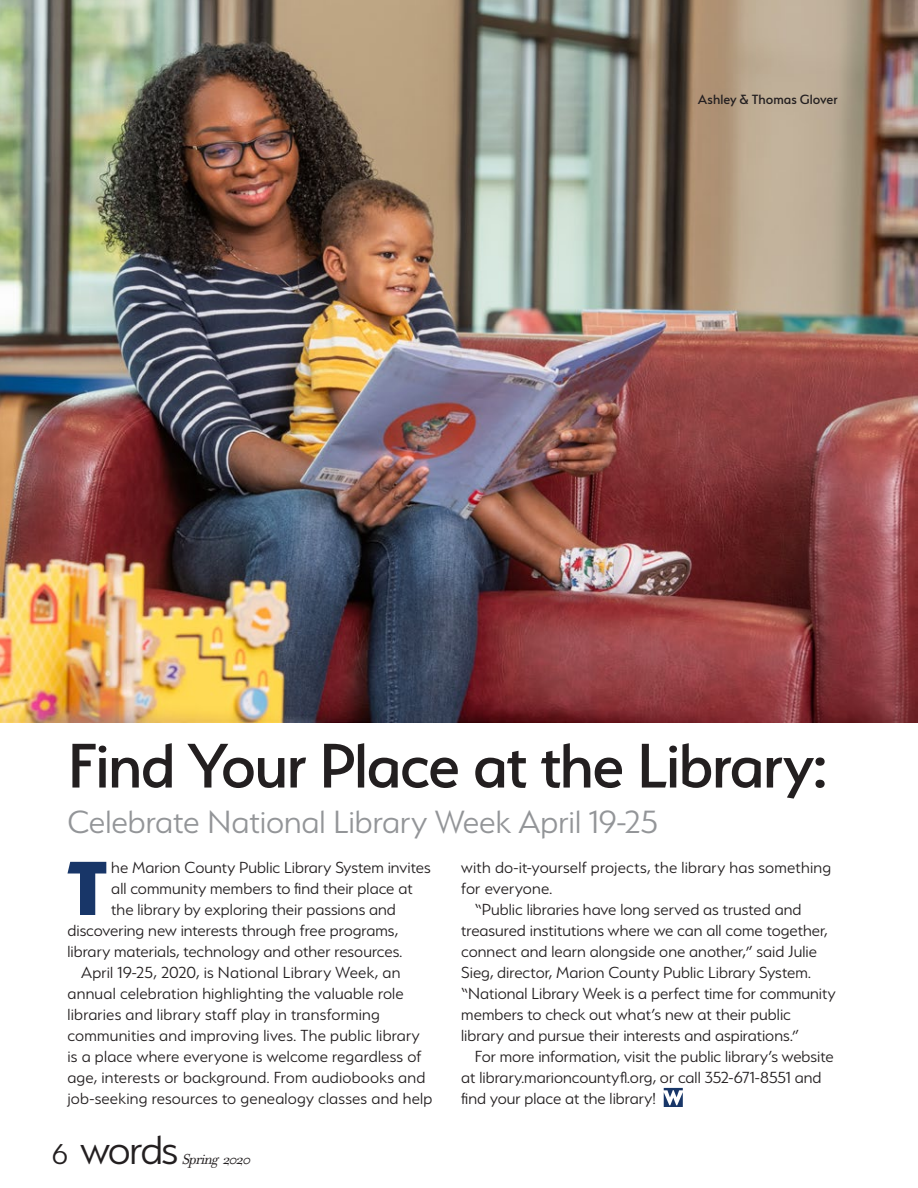
<style>
.page{position:relative;width:918px;height:1188px;background:#fff}
.page>*{position:absolute;margin:0;border:0;box-sizing:border-box;transform-origin:0 0}
.t1{font:800 85.8px "Serenity";color:#183668}
.t2{font:500 70.5px "Serenity";letter-spacing:-.025em;color:#231f20}
.t3{font:300 45.6px "Serenity";letter-spacing:-.035em;color:#231f20}
.t4{font:300 36px "Serenity";color:#939598}
.t5{font:300 18px "Serenity";color:#231f20}
.t6{font:italic 15.6px "Filosofia OT";color:#231f20}
.t7{font:500 15px "Serenity";color:#231f20}
.s1{font-size:32.1px}
</style>
<div class="page">
<svg style="left:664px;top:1088px;width:19px;height:19px"></svg>
<img style="left:0;top:0;width:918px;height:723px">
<p class="t7" style="left:698px;top:92px;width:141px">Ashley &amp; Thomas Glover</p>
<h2 class="t2" style="left:68px;top:728px;width:761px">Find Your Place at the Library:</h2>
<h3 class="t4" style="left:68px;top:803px;width:592px">Celebrate National Library Week April 19-25</h3>
<h1 class="t1" style="left:67px;top:839px;width:42px">T</h1>
<p class="t5" style="left:111px;top:858px;width:321px">he Marion County Public Library System invites</p>
<p class="t5" style="left:461px;top:858px;width:371px">with do-it-yourself projects, the library has something</p>
<p class="t5" style="left:461px;top:879px;width:93px">for everyone.</p>
<p class="t5" style="left:475px;top:900px;width:328px">“Public libraries have long served as trusted and</p>
<p class="t5" style="left:461px;top:921px;width:368px">treasured institutions where we can all come together,</p>
<p class="t5" style="left:461px;top:942px;width:357px">connect and learn alongside one another,” said Julie</p>
<p class="t5" style="left:461px;top:963px;width:351px">Sieg, director, Marion County Public Library System.</p>
<p class="t5" style="left:461px;top:984px;width:376px">“National Library Week is a perfect time for community</p>
<p class="t5" style="left:461px;top:1005px;width:331px">members to check out what’s new at their public</p>
<p class="t5" style="left:461px;top:1026px;width:339px">library and pursue their interests and aspirations.”</p>
<p class="t5" style="left:475px;top:1047px;width:360px">For more information, visit the public library’s website</p>
<p class="t5" style="left:461px;top:1068px;width:362px">at library.marioncountyfl.org, or call 352-671-8551 and</p>
<p class="t5" style="left:461px;top:1089px;width:196px">find your place at the library!</p>
<p class="t5" style="left:111px;top:879px;width:303px">all community members to find their place at</p>
<p class="t5" style="left:111px;top:900px;width:286px">the library by exploring their passions and</p>
<p class="t5" style="left:68px;top:921px;width:332px">discovering new interests through free programs,</p>
<p class="t5" style="left:68px;top:942px;width:336px">library materials, technology and other resources.</p>
<p class="t5" style="left:81px;top:963px;width:321px">April 19-25, 2020, is National Library Week, an</p>
<p class="t5" style="left:68px;top:984px;width:338px">annual celebration highlighting the valuable role</p>
<p class="t5" style="left:68px;top:1005px;width:314px">libraries and library staff play in transforming</p>
<p class="t5" style="left:68px;top:1026px;width:354px">communities and improving lives. The public library</p>
<p class="t5" style="left:68px;top:1047px;width:356px">is a place where everyone is welcome regardless of</p>
<p class="t5" style="left:68px;top:1068px;width:359px">age, interests or background. From audiobooks and</p>
<p class="t5" style="left:68px;top:1089px;width:366px">job-seeking resources to genealogy classes and help</p>
<h3 class="t3" style="left:52px;top:1126px;width:128px"><span class="s1">6</span> words</h3>
<p class="t6" style="left:182px;top:1151px;width:74px">Spring 2020</p>
</div>
